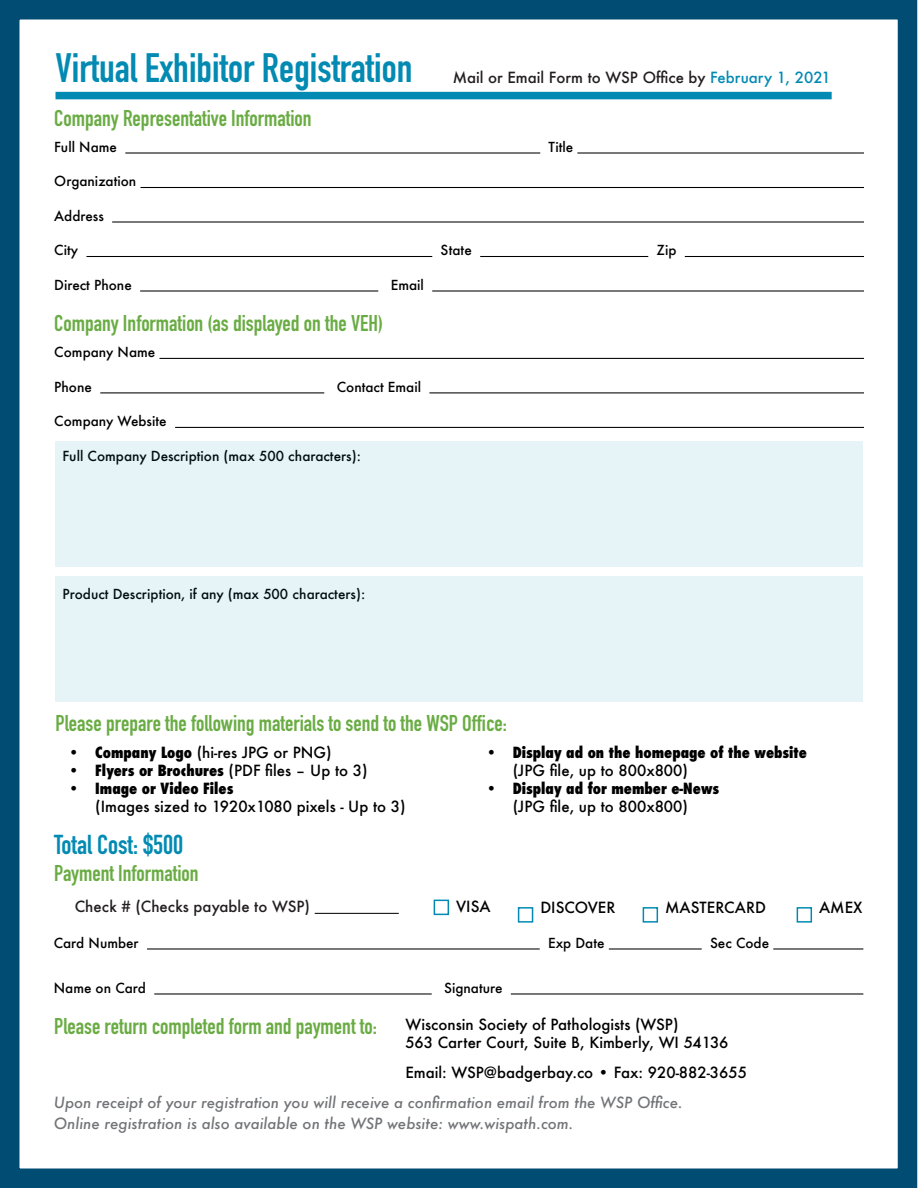
<style>
.page{position:relative;width:918px;height:1188px;background:#fff}
.page>*{position:absolute;margin:0;border:0;box-sizing:border-box;transform-origin:0 0}
.t1{font:700 40.5px "DIN Condensed";color:#038ab3}
.t2{font:700 27px "DIN Condensed";color:#038ab3}
.t3{font:700 22.5px "DIN Condensed";color:#6aac44}
.t4{font:500 15px/18px "Futura";color:#000}
.t5{font:italic 500 15px "Futura";color:#727477}
.t6{font:800 condensed 15px/18px "Futura";color:#000}
.t7{font:500 15px "Futura";color:#231f20}
.t8{font:500 13.5px "Futura";color:#000}
.s1{color:#038ab3}
.s2{font-weight:800;font-stretch:condensed}
.s3{font-weight:500;font-stretch:normal}
</style>
<div class="page">
<div style="left:0;top:0;width:917px;height:1188px;border:20px solid #004c72"></div>
<hr style="left:125px;top:152px;width:415px;height:2px;background:#000">
<hr style="left:577px;top:152px;width:287px;height:2px;background:#000">
<hr style="left:140px;top:187px;width:724px;height:1px;background:#000">
<hr style="left:112px;top:221px;width:752px;height:2px;background:#000">
<hr style="left:86px;top:256px;width:346px;height:1px;background:#000">
<hr style="left:480px;top:256px;width:168px;height:1px;background:#000">
<hr style="left:685px;top:256px;width:179px;height:1px;background:#000">
<hr style="left:140px;top:290px;width:238px;height:2px;background:#000">
<hr style="left:432px;top:290px;width:432px;height:2px;background:#000">
<hr style="left:315px;top:913px;width:84px;height:1px;background:#231f20">
<hr style="left:147px;top:948px;width:393px;height:2px;background:#000">
<hr style="left:609px;top:948px;width:93px;height:2px;background:#000">
<hr style="left:773px;top:948px;width:90px;height:2px;background:#000">
<hr style="left:154px;top:993px;width:278px;height:2px;background:#000">
<hr style="left:511px;top:993px;width:352px;height:2px;background:#000">
<div style="left:434px;top:900px;width:15px;height:15px;border:2px solid #038ab3"></div>
<div style="left:518px;top:907px;width:15px;height:16px;border:2px solid #038ab3"></div>
<div style="left:643px;top:907px;width:15px;height:16px;border:2px solid #038ab3"></div>
<div style="left:797px;top:907px;width:15px;height:16px;border:2px solid #038ab3"></div>
<hr style="left:160px;top:358px;width:704px;height:1px;background:#000">
<hr style="left:100px;top:392px;width:224px;height:1px;background:#000">
<hr style="left:429px;top:392px;width:435px;height:1px;background:#000">
<hr style="left:175px;top:427px;width:689px;height:1px;background:#000">
<div style="left:56px;top:441px;width:807px;height:125px;background:#e6f3f7"></div>
<div style="left:55px;top:577px;width:808px;height:125px;background:#e6f3f7"></div>
<div style="left:56px;top:92px;width:776px;height:7px;background:#038ab3"></div>
<p class="t1" style="left:56px;top:41px;width:358px">Virtual Exhibitor Registration</p>
<p class="t7" style="left:453px;top:67px;width:379px">Mail or Email Form to WSP Office by <span class="s1">February 1, 2021</span></p>
<p class="t3" style="left:54px;top:103px;width:259px">Company Representative Information</p>
<p class="t8" style="left:54px;top:137px;width:64px">Full Name</p>
<p class="t8" style="left:549px;top:137px;width:26px">Title</p>
<p class="t8" style="left:54px;top:172px;width:84px">Organization</p>
<p class="t8" style="left:54px;top:206px;width:51px">Address</p>
<p class="t8" style="left:54px;top:241px;width:25px">City</p>
<p class="t8" style="left:441px;top:241px;width:33px">State</p>
<p class="t8" style="left:657px;top:241px;width:21px">Zip</p>
<p class="t8" style="left:54px;top:275px;width:79px">Direct Phone</p>
<p class="t8" style="left:391px;top:275px;width:35px">Email</p>
<p class="t3" style="left:54px;top:308px;width:330px">Company Information (as displayed on the VEH)</p>
<p class="t8" style="left:54px;top:343px;width:103px">Company Name</p>
<p class="t8" style="left:54px;top:377px;width:39px">Phone</p>
<p class="t8" style="left:337px;top:377px;width:86px">Contact Email</p>
<p class="t8" style="left:54px;top:412px;width:114px">Company Website</p>
<p class="t8" style="left:63px;top:446px;width:300px">Full Company Description (max 500 characters):</p>
<p class="t8" style="left:63px;top:584px;width:304px">Product Description, if any (max 500 characters):</p>
<p class="t3" style="left:56px;top:708px;width:453px">Please prepare the following materials to send to the WSP Office:</p>
<p class="t4" style="left:68px;top:743px;width:265px"><span class="s2">• Company Logo</span> (hi-res JPG or PNG)</p>
<p class="t6" style="left:68px;top:762px;width:301px">• Flyers or Brochures <span class="s3">(PDF files – Up to 3)</span></p>
<p class="t4" style="left:95px;top:779px;width:312px;text-indent:-27px"><span class="s2">• Image or Video Files<br></span>(Images sized to 1920x1080 pixels - Up to 3)</p>
<p class="t2" style="left:54px;top:826px;width:131px">Total Cost: $500</p>
<p class="t3" style="left:54px;top:858px;width:146px">Payment Information</p>
<p class="t6" style="left:513px;top:744px;width:296px;text-indent:-27px">• Display ad on the homepage of the website <span class="s3">(JPG file, up to 800x800)</span></p>
<p class="t6" style="left:486px;top:780px;width:235px;text-align:center">• Display ad for member e-News <span class="s3">(JPG file, up to 800x800)</span></p>
<p class="t7" style="left:75px;top:896px;width:237px">Check # (Checks payable to WSP)</p>
<p class="t8" style="left:54px;top:933px;width:86px">Card Number</p>
<p class="t8" style="left:548px;top:933px;width:58px">Exp Date</p>
<p class="t8" style="left:710px;top:933px;width:61px">Sec Code</p>
<p class="t8" style="left:54px;top:978px;width:94px">Name on Card</p>
<p class="t8" style="left:444px;top:978px;width:60px">Signature</p>
<p class="t4" style="left:405px;top:1015px;width:325px">Wisconsin Society of Pathologists (WSP)<br>563 Carter Court, Suite B, Kimberly, WI 54136</p>
<p class="t4" style="left:405px;top:1063px;width:343px">Email: WSP@badgerbay.co • Fax: 920-882-3655</p>
<p class="t4" style="left:456px;top:897px;width:36px">VISA</p>
<p class="t4" style="left:540px;top:899px;width:77px">DISCOVER</p>
<p class="t4" style="left:665px;top:899px;width:102px">MASTERCARD</p>
<p class="t4" style="left:819px;top:899px;width:45px">AMEX</p>
<p class="t3" style="left:54px;top:1011px;width:324px">Please return completed form and payment to:</p>
<p class="t5" style="left:54px;top:1092px;width:630px">Upon receipt of your registration you will receive a confirmation email from the WSP Office.</p>
<p class="t5" style="left:54px;top:1113px;width:521px">Online registration is also available on the WSP website: www.wispath.com.</p>
</div>
